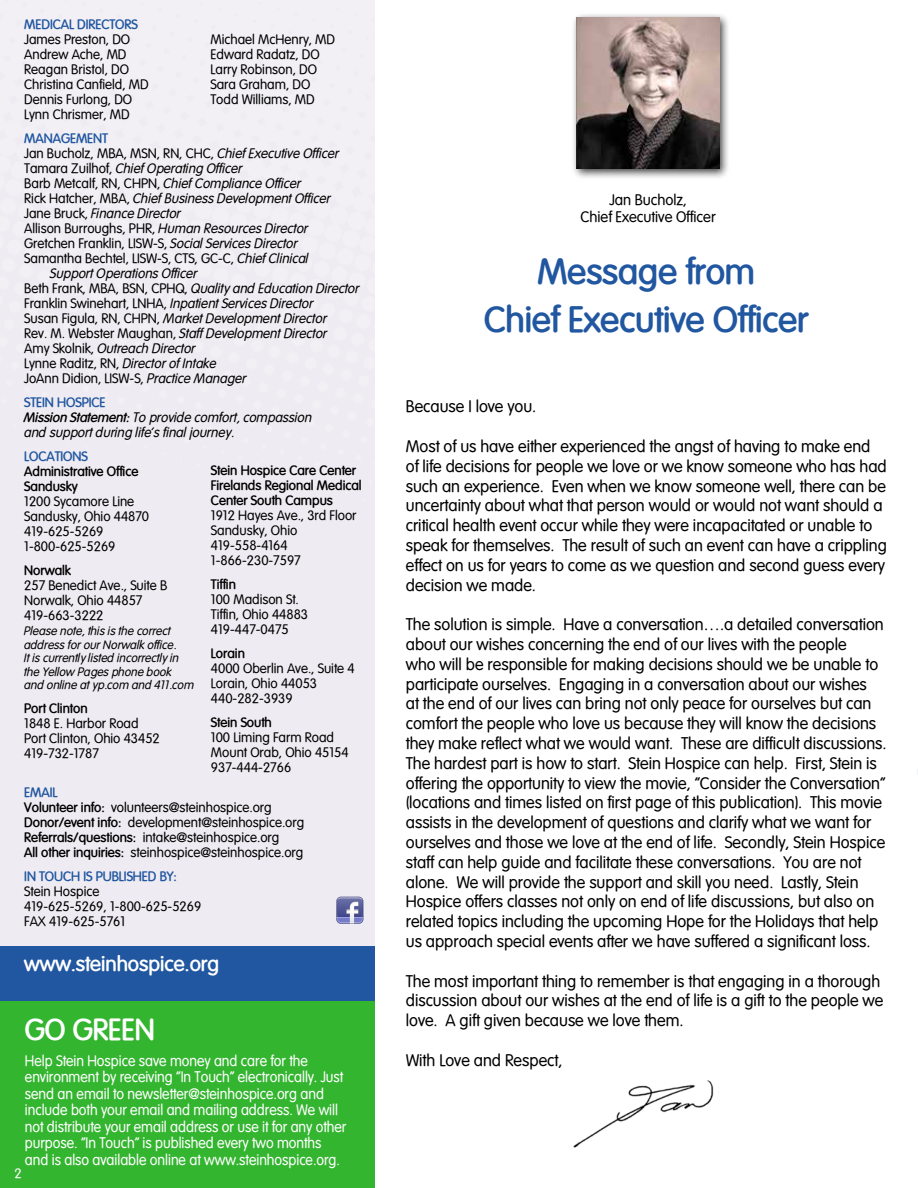
<style>
.page{position:relative;width:918px;height:1188px;background:#fff}
.page>*{position:absolute;margin:0;border:0;box-sizing:border-box;transform-origin:0 0}
.t1{font:700 36px/48px "Vogel";color:#2157a0;text-align:center}
.t2{font:700 30px "Vogel";color:#fff}
.t3{font:700 21px "Vogel";color:#fff}
.t4{font:16.5px/19.8px "Vogel Normal";color:#000}
.t5{font:15px/16.5px "Vogel Normal";color:#fff;scale:.95 1}
.t6{font:15px/16.5px "Vogel Normal";color:#000;text-align:center}
.t7{font:13.5px/15px "Vogel Normal";color:#000}
.t8{font:italic 13.5px/15px "Vogel";color:#000}
.t9{font:700 13.5px/15px "Vogel";color:#000}
.t10{font:700 13.5px "Vogel";color:#2157a0}
.t11{font:13.5px "Vogel Normal";color:#fff}
.t12{font:italic 12px/13.5px "Vogel";color:#000}
.s1{font-family:"Vogel";font-style:italic}
.s2{font-family:"Vogel Normal";font-style:normal}
.s3{font-weight:700;font-style:normal;color:#2157a0}
.s4{font-weight:700}
.s5{font-family:"Vogel";font-weight:700}
</style>
<div class="page">
<div style="left:0;top:996px;width:375px;height:192px;background:#34b530"></div>
<div style="left:0;top:946px;width:375px;height:55px;background:#2157a0"></div>
<svg style="left:336px;top:897px;width:27px;height:27px"></svg>
<div style="left:571px;top:12px;width:160px;height:168px;background:#000;opacity:.75"></div>
<img style="left:577px;top:18px;width:143px;height:151px">
<img style="left:573px;top:1080px;width:146px;height:68px">
<p class="t10" style="left:24px;top:16px;width:115px">MEDICAL DIRECTORS</p>
<p class="t7" style="left:24px;top:32px;width:126px">James Preston, DO<br>Andrew Ache, MD<br>Reagan Bristol, DO<br>Christina Canfield, MD<br>Dennis Furlong, DO<br>Lynn Chrismer, MD</p>
<p class="t10" style="left:24px;top:130px;width:85px">MANAGEMENT</p>
<p class="t7" style="left:24px;top:146px;width:316px">Jan Bucholz, MBA, MSN, RN, CHC, <span class="s1">Chief Executive Officer</span></p>
<p class="t8" style="left:24px;top:161px;width:308px"><span class="s2">Tamara Zuilhof,</span> Chief Operating Officer<br><span class="s2">Barb Metcalf, RN, CHPN,</span> Chief Compliance Officer<br><span class="s2">Rick Hatcher, MBA,</span> Chief Business Development Officer <span class="s2">Jane Bruck,</span> Finance Director<br><span class="s2">Allison Burroughs, PHR,</span> Human Resources Director</p>
<p class="t7" style="left:24px;top:236px;width:286px">Gretchen Franklin, LISW-S, <span class="s1">Social Services Director<br></span>Samantha Bechtel, LISW-S, CTS, GC-C, <span class="s1">Chief Clinical</span></p>
<p class="t8" style="left:24px;top:266px;width:337px;text-indent:26px">Support Operations Officer<br><span class="s2">Beth Frank, MBA, BSN, CPHQ,</span> Quality and Education Director <span class="s2">Franklin Swinehart, LNHA,</span> Inpatient Services Director<br><span class="s2">Susan Figula, RN, CHPN,</span> Market Development Director<br><span class="s2">Rev. M. Webster Maughan,</span> Staff Development Director<br><span class="s2">Amy Skolnik,</span> Outreach Director<br><span class="s2">Lynne Raditz, RN,</span> Director of Intake</p>
<p class="t7" style="left:24px;top:371px;width:224px">JoAnn Didion, LISW-S, <span class="s1">Practice Manager</span></p>
<p class="t8" style="left:24px;top:395px;width:289px"><span class="s3">STEIN HOSPICE<br></span><span class="s4">Mission Statement:</span> To provide comfort, compassion and support during life’s final journey.</p>
<p class="t10" style="left:24px;top:448px;width:65px">LOCATIONS</p>
<p class="t9" style="left:24px;top:464px;width:116px">Administrative Office<br>Sandusky</p>
<p class="t7" style="left:24px;top:494px;width:126px">1200 Sycamore Line<br>Sandusky, Ohio 44870<br>419-625-5269<br>1-800-625-5269</p>
<p class="t9" style="left:24px;top:563px;width:48px">Norwalk</p>
<p class="t7" style="left:24px;top:578px;width:145px">257 Benedict Ave., Suite B<br>Norwalk, Ohio 44857<br>419-663-3222</p>
<p class="t12" style="left:24px;top:624px;width:171px">Please note, this is the correct address for our Norwalk office.<br>It is currently listed incorrectly in the Yellow Pages phone book and online at yp.com and 411.com</p>
<p class="t9" style="left:24px;top:701px;width:65px">Port Clinton</p>
<p class="t7" style="left:24px;top:716px;width:137px">1848 E. Harbor Road<br>Port Clinton, Ohio 43452<br>419-732-1787</p>
<p class="t10" style="left:24px;top:784px;width:35px">EMAIL</p>
<p class="t7" style="left:24px;top:800px;width:282px"><span class="s5">Volunteer info:</span> volunteers@steinhospice.org <span class="s5">Donor/event info:</span> development@steinhospice.org <span class="s5">Referrals/questions:</span> intake@steinhospice.org<br><span class="s5">All other inquiries:</span> steinhospice@steinhospice.org</p>
<p class="t10" style="left:24px;top:868px;width:154px">IN TOUCH IS PUBLISHED BY:</p>
<p class="t7" style="left:24px;top:884px;width:178px">Stein Hospice<br>419-625-5269, 1-800-625-5269<br>FAX 419-625-5761</p>
<p class="t3" style="left:24px;top:951px;width:196px">www.steinhospice.org</p>
<p class="t7" style="left:211px;top:31px;width:126px">Michael McHenry, MD<br>Edward Radatz, DO<br>Larry Robinson, DO<br>Sara Graham, DO<br>Todd Williams, MD</p>
<p class="t9" style="left:211px;top:462px;width:152px">Stein Hospice Care Center<br>Firelands Regional Medical<br>Center South Campus</p>
<p class="t7" style="left:211px;top:507px;width:147px">1912 Hayes Ave., 3rd Floor<br>Sandusky, Ohio<br>419-558-4164<br>1-866-230-7597</p>
<p class="t9" style="left:211px;top:576px;width:26px">Tiffin</p>
<p class="t7" style="left:211px;top:591px;width:99px">100 Madison St.<br>Tiffin, Ohio 44883<br>419-447-0475</p>
<p class="t9" style="left:211px;top:645px;width:35px">Lorain</p>
<p class="t7" style="left:211px;top:660px;width:145px">4000 Oberlin Ave., Suite 4<br>Lorain, Ohio 44053<br>440-282-3939</p>
<p class="t9" style="left:211px;top:714px;width:62px">Stein South</p>
<p class="t7" style="left:211px;top:729px;width:139px">100 Liming Farm Road<br>Mount Orab, Ohio 45154<br>937-444-2766</p>
<h2 class="t2" style="left:25px;top:1012px;width:131px">GO GREEN</h2>
<p class="t5" style="left:25px;top:1052px;width:340px">Help Stein Hospice save money and care for the environment by receiving “In Touch” electronically. Just send an email to newsletter@steinhospice.org and include both your email and mailing address. We will not distribute your email address or use it for any other purpose. “In Touch” is published every two months and is also available online at www.steinhospice.org.</p>
<p class="t11" style="left:15px;top:1166px;width:9px">2</p>
<p class="t6" style="left:581px;top:192px;width:137px">Jan Bucholz,<br>Chief Executive Officer</p>
<h1 class="t1" style="left:484px;top:246px;width:326px">Message from<br>Chief Executive Officer</h1>
<p class="t4" style="left:406px;top:397px;width:132px">Because I love you.</p>
<p class="t4" style="left:406px;top:436px;width:483px">Most of us have either experienced the angst of having to make end of life decisions for people we love or we know someone who has had such an experience. Even when we know someone well, there can be uncertainty about what that person would or would not want should a critical health event occur while they were incapacitated or unable to speak for themselves. The result of such an event can have a crippling effect on us for years to come as we question and second guess every decision we made.</p>
<p class="t4" style="left:406px;top:614px;width:482px">The solution is simple. Have a conversation….a detailed conversation about our wishes concerning the end of our lives with the people<br>who will be responsible for making decisions should we be unable to participate ourselves. Engaging in a conversation about our wishes<br>at the end of our lives can bring not only peace for ourselves but can comfort the people who love us because they will know the decisions they make reflect what we would want. These are difficult discussions.<br>The hardest part is how to start. Stein Hospice can help. First, Stein is offering the opportunity to view the movie, “Consider the Conversation” (locations and times listed on first page of this publication). This movie assists in the development of questions and clarify what we want for ourselves and those we love at the end of life. Secondly, Stein Hospice staff can help guide and facilitate these conversations. You are not alone. We will provide the support and skill you need. Lastly, Stein Hospice offers classes not only on end of life discussions, but also on related topics including the upcoming Hope for the Holidays that help us approach special events after we have suffered a significant loss.</p>
<p class="t4" style="left:406px;top:971px;width:479px">The most important thing to remember is that engaging in a thorough discussion about our wishes at the end of life is a gift to the people we love. A gift given because we love them.</p>
<p class="t4" style="left:406px;top:1050px;width:158px">With Love and Respect,</p>
</div>
